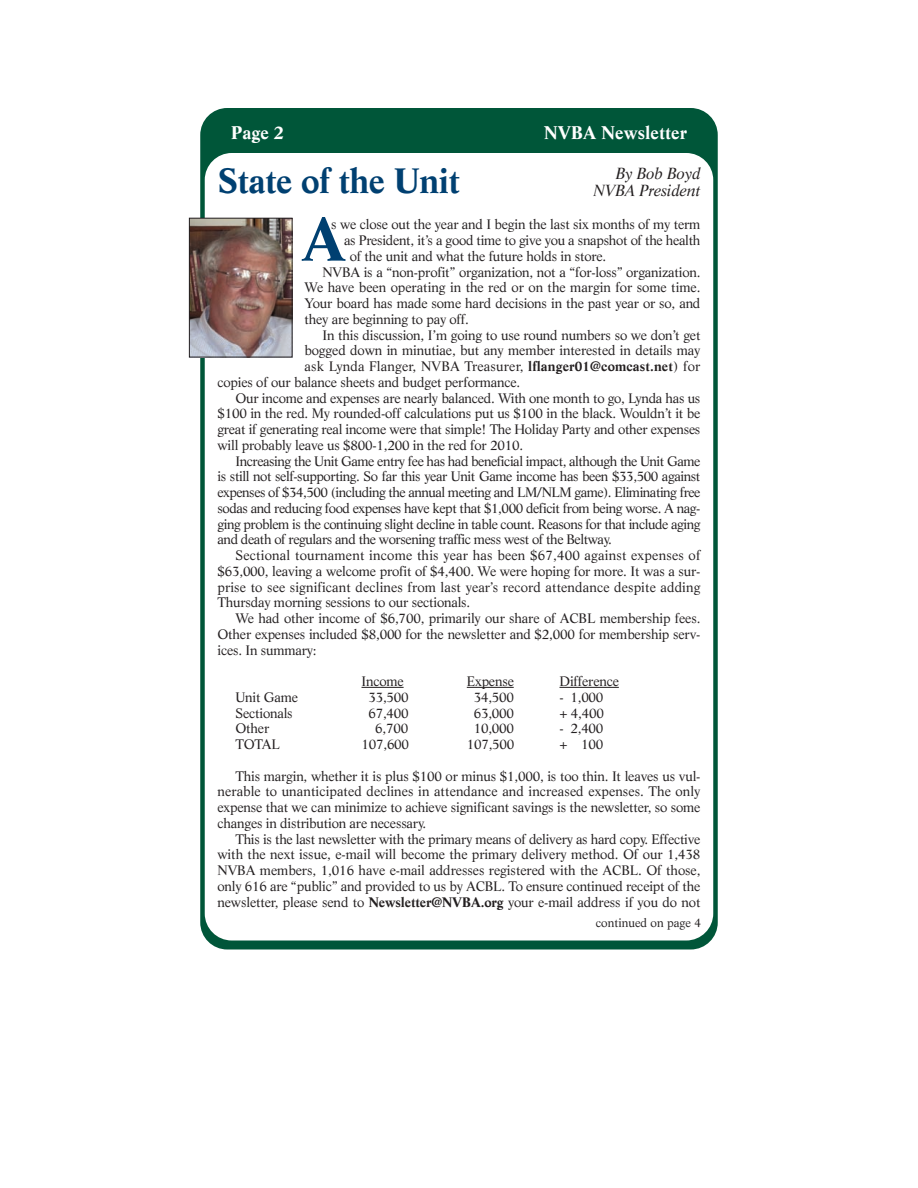
<style>
.page{position:relative;width:918px;height:1188px;background:#fff}
.page>*{position:absolute;margin:0;border:0;box-sizing:border-box;transform-origin:0 0}
.t1{font:700 60px "Life";color:#004071}
.t2{font:700 34.5px "Life";letter-spacing:-.015em;color:#004071}
.t3{font:700 18px "Life";color:#fff}
.t4{font:italic 15.75px "Life";letter-spacing:-.015em;color:#231f20}
.t5{font:13.5px/15.8px "Life";letter-spacing:-.015em;color:#231f20;text-align:justify}
.t6{font:13.5px "Life";letter-spacing:-.035em;color:#231f20}
.t7{font:13.5px "Life";letter-spacing:.005em;color:#231f20}
.t8{font:13.5px "Life";letter-spacing:.015em;color:#231f20}
.t9{font:13.5px "Life";letter-spacing:.01em;color:#231f20}
.t10{font:12px "Life";color:#231f20}
.s1{font-weight:700}
</style>
<div class="page">
<div style="left:200px;top:108px;width:518px;height:842px;background:#005639;border-radius:27px"></div>
<div style="left:205px;top:153px;width:508px;height:787px;background:#fff;border-radius:27px"></div>
<hr style="left:362px;top:687px;width:42px;height:1px;background:#231f20">
<hr style="left:467px;top:687px;width:47px;height:1px;background:#231f20">
<hr style="left:560px;top:687px;width:59px;height:1px;background:#231f20">
<img style="left:191px;top:220px;width:99px;height:135px">
<div style="left:189px;top:218px;width:103px;height:139px;border:1px solid #231f20"></div>
<h3 class="t3" style="left:231px;top:126px;width:55px">Page 2</h3>
<h3 class="t3" style="left:544px;top:126px;width:144px">NVBA Newsletter</h3>
<h2 class="t2" style="left:218px;top:167px;width:244px">State of the Unit</h2>
<p class="t4" style="left:615px;top:167px;width:87px">By Bob Boyd</p>
<p class="t4" style="left:593px;top:184px;width:109px">NVBA President</p>
<h1 class="t1" style="left:301px;top:215px;width:47px">A</h1>
<p class="t5" style="left:331px;top:218px;width:371px">s we close out the year and I begin the last six months of my term</p>
<p class="t5" style="left:344px;top:234px;width:358px">as President, it’s a good time to give you a snapshot of the health</p>
<p class="t5" style="left:350px;top:249px;width:258px">of the unit and what the future holds in store.</p>
<p class="t5" style="left:323px;top:265px;width:379px">NVBA is a “non-profit” organization, not a “for-loss” organization.</p>
<p class="t5" style="left:305px;top:281px;width:398px">We have been operating in the red or on the margin for some time.</p>
<p class="t5" style="left:305px;top:297px;width:397px">Your board has made some hard decisions in the past year or so, and</p>
<p class="t5" style="left:305px;top:312px;width:166px">they are beginning to pay off.</p>
<p class="t5" style="left:323px;top:328px;width:379px">In this discussion, I’m going to use round numbers so we don’t get</p>
<p class="t5" style="left:305px;top:344px;width:397px">bogged down in minutiae, but any member interested in details may</p>
<p class="t9" style="left:305px;top:361px;width:398px">ask Lynda Flanger, NVBA Treasurer, <span class="s1">lflanger01@comcast.net</span>) for</p>
<p class="t5" style="left:218px;top:375px;width:304px">copies of our balance sheets and budget performance.</p>
<p class="t5" style="left:236px;top:391px;width:466px">Our income and expenses are nearly balanced. With one month to go, Lynda has us</p>
<p class="t5" style="left:218px;top:407px;width:484px">$100 in the red. My rounded-off calculations put us $100 in the black. Wouldn’t it be</p>
<p class="t5" style="left:218px;top:423px;width:484px">great if generating real income were that simple! The Holiday Party and other expenses</p>
<p class="t5" style="left:218px;top:438px;width:307px">will probably leave us $800-1,200 in the red for 2010.</p>
<p class="t6" style="left:236px;top:455px;width:466px">Increasing the Unit Game entry fee has had beneficial impact, although the Unit Game</p>
<p class="t5" style="left:218px;top:470px;width:484px">is still not self-supporting. So far this year Unit Game income has been $33,500 against</p>
<p class="t6" style="left:218px;top:487px;width:485px">expenses of $34,500 (including the annual meeting and LM/NLM game). Eliminating free</p>
<p class="t5" style="left:218px;top:501px;width:484px">sodas and reducing food expenses have kept that $1,000 deficit from being worse. A nag-</p>
<p class="t6" style="left:217px;top:518px;width:485px">ging problem is the continuing slight decline in table count. Reasons for that include aging</p>
<p class="t5" style="left:218px;top:533px;width:396px">and death of regulars and the worsening traffic mess west of the Beltway.</p>
<p class="t8" style="left:236px;top:550px;width:467px">Sectional tournament income this year has been $67,400 against expenses of</p>
<p class="t5" style="left:218px;top:564px;width:484px">$63,000, leaving a welcome profit of $4,400. We were hoping for more. It was a sur-</p>
<p class="t7" style="left:218px;top:581px;width:484px">prise to see significant declines from last year’s record attendance despite adding</p>
<p class="t5" style="left:218px;top:596px;width:254px">Thursday morning sessions to our sectionals.</p>
<p class="t5" style="left:236px;top:612px;width:467px">We had other income of $6,700, primarily our share of ACBL membership fees.</p>
<p class="t5" style="left:218px;top:627px;width:484px">Other expenses included $8,000 for the newsletter and $2,000 for membership serv-</p>
<p class="t5" style="left:218px;top:643px;width:101px">ices. In summary:</p>
<p class="t5" style="left:362px;top:675px;width:44px">Income</p>
<p class="t5" style="left:467px;top:675px;width:49px">Expense</p>
<p class="t5" style="left:560px;top:675px;width:61px">Difference</p>
<p class="t5" style="left:236px;top:690px;width:64px">Unit Game</p>
<p class="t5" style="left:368px;top:690px;width:42px">33,500</p>
<p class="t5" style="left:474px;top:690px;width:42px">34,500</p>
<p class="t5" style="left:560px;top:690px;width:45px">- 1,000</p>
<p class="t5" style="left:235px;top:706px;width:59px">Sectionals</p>
<p class="t5" style="left:368px;top:706px;width:42px">67,400</p>
<p class="t5" style="left:474px;top:706px;width:42px">63,000</p>
<p class="t5" style="left:559px;top:706px;width:46px">+ 4,400</p>
<p class="t5" style="left:235px;top:722px;width:35px">Other</p>
<p class="t5" style="left:375px;top:722px;width:35px">6,700</p>
<p class="t5" style="left:474px;top:722px;width:42px">10,000</p>
<p class="t5" style="left:559px;top:722px;width:45px">- 2,400</p>
<p class="t5" style="left:235px;top:738px;width:46px">TOTAL</p>
<p class="t5" style="left:361px;top:738px;width:49px">107,600</p>
<p class="t5" style="left:467px;top:738px;width:49px">107,500</p>
<p class="t5" style="left:559px;top:738px;width:45px">+ 100</p>
<p class="t5" style="left:217px;top:769px;width:485px;text-indent:18px">This margin, whether it is plus $100 or minus $1,000, is too thin. It leaves us vul&shy;nerable to unanticipated declines in attendance and increased expenses. The only expense that we can minimize to achieve significant savings is the newsletter, so some changes in distribution are necessary.</p>
<p class="t5" style="left:218px;top:832px;width:485px;text-indent:18px">This is the last newsletter with the primary means of delivery as hard copy. Effective with the next issue, e-mail will become the primary delivery method. Of our 1,438<br>NVBA members, 1,016 have e-mail addresses registered with the ACBL. Of those, only 616 are “public” and provided to us by ACBL. To ensure continued receipt of the newsletter, please send to <span class="s1">Newsletter@NVBA.org</span> your e-mail address if you do not</p>
<p class="t10" style="left:596px;top:918px;width:107px">continued on page 4</p>
</div>
